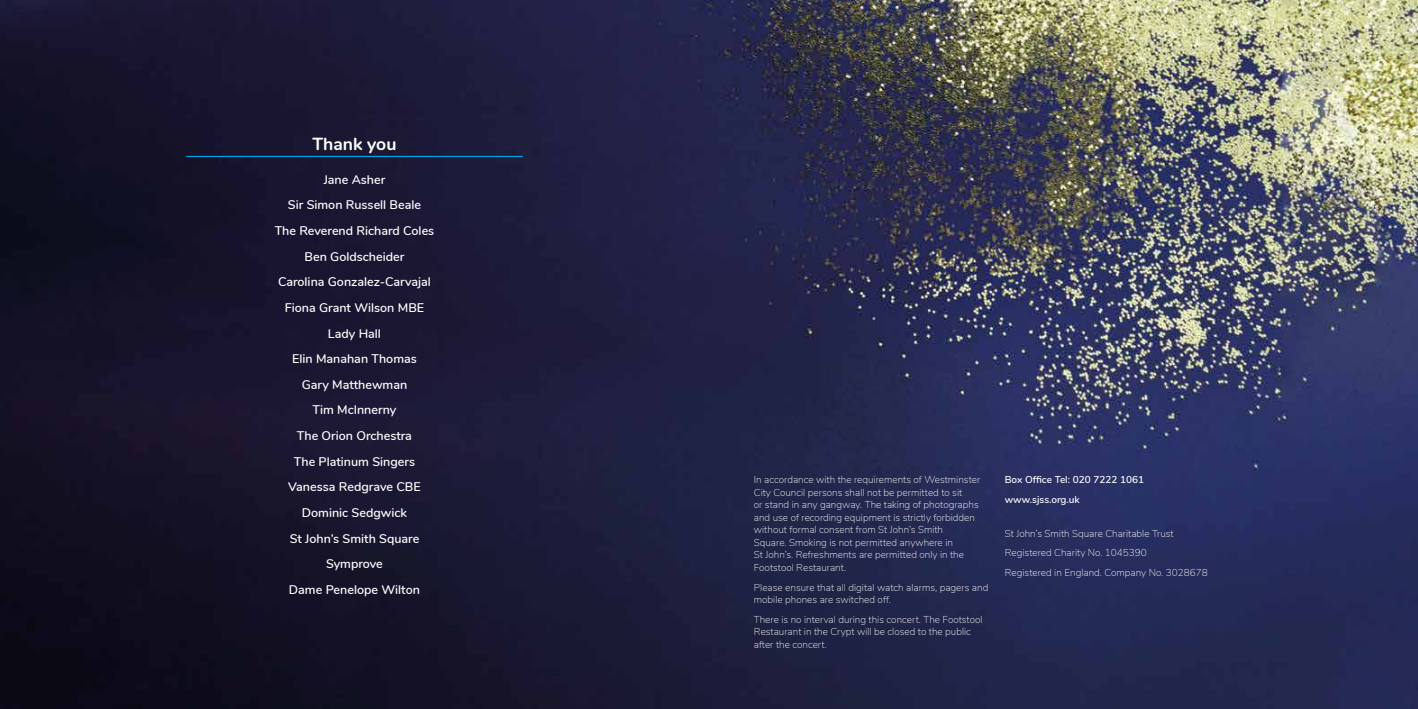
<style>
.page{position:relative;width:1418px;height:709px;background:#fff}
.page>*{position:absolute;margin:0;border:0;box-sizing:border-box;transform-origin:0 0}
.t1{font:700 17.5px "Nunito";color:#fff}
.t2{font:600 12.5px/25.6px "Nunito";color:#fff;text-align:center}
.t3{font:200 10px/12.5px "Nunito";color:#fff}
.t4{font:600 10px/19.6px "Nunito";color:#fff}
</style>
<div class="page">
<img style="left:0;top:0;width:1417px;height:709px">
<hr style="left:186px;top:156px;width:337px;height:1px;background:#009fe3">
<h1 class="t1" style="left:312px;top:131px;width:86px">Thank you</h1>
<p class="t2" style="left:275px;top:166px;width:161px">Jane Asher<br>Sir Simon Russell Beale<br>The Reverend Richard Coles<br>Ben Goldscheider<br>Carolina Gonzalez-Carvajal<br>Fiona Grant Wilson MBE<br>Lady Hall<br>Elin Manahan Thomas<br>Gary Matthewman<br>Tim McInnerny<br>The Orion Orchestra<br>The Platinum Singers<br>Vanessa Redgrave CBE<br>Dominic Sedgwick<br>St John’s Smith Square<br>Symprove<br>Dame Penelope Wilton</p>
<p class="t3" style="left:754px;top:473px;width:228px">In accordance with the requirements of Westminster City Council persons shall not be permitted to sit<br>or stand in any gangway. The taking of photographs and use of recording equipment is strictly forbidden without formal consent from St John’s Smith<br>Square. Smoking is not permitted anywhere in<br>St John’s. Refreshments are permitted only in the Footstool Restaurant.</p>
<p class="t3" style="left:754px;top:580px;width:236px">Please ensure that all digital watch alarms, pagers and mobile phones are switched off.</p>
<p class="t3" style="left:754px;top:612px;width:230px">There is no interval during this concert. The Footstool<br>Restaurant in the Crypt will be closed to the public after the concert.</p>
<p class="t4" style="left:1004px;top:469px;width:141px">Box Office Tel: 020 7222 1061 www.sjss.org.uk</p>
<p class="t3" style="left:1004px;top:523px;width:204px;line-height:19.6px">St John’s Smith Square Charitable Trust<br>Registered Charity No. 1045390<br>Registered in England. Company No. 3028678</p>
</div>
